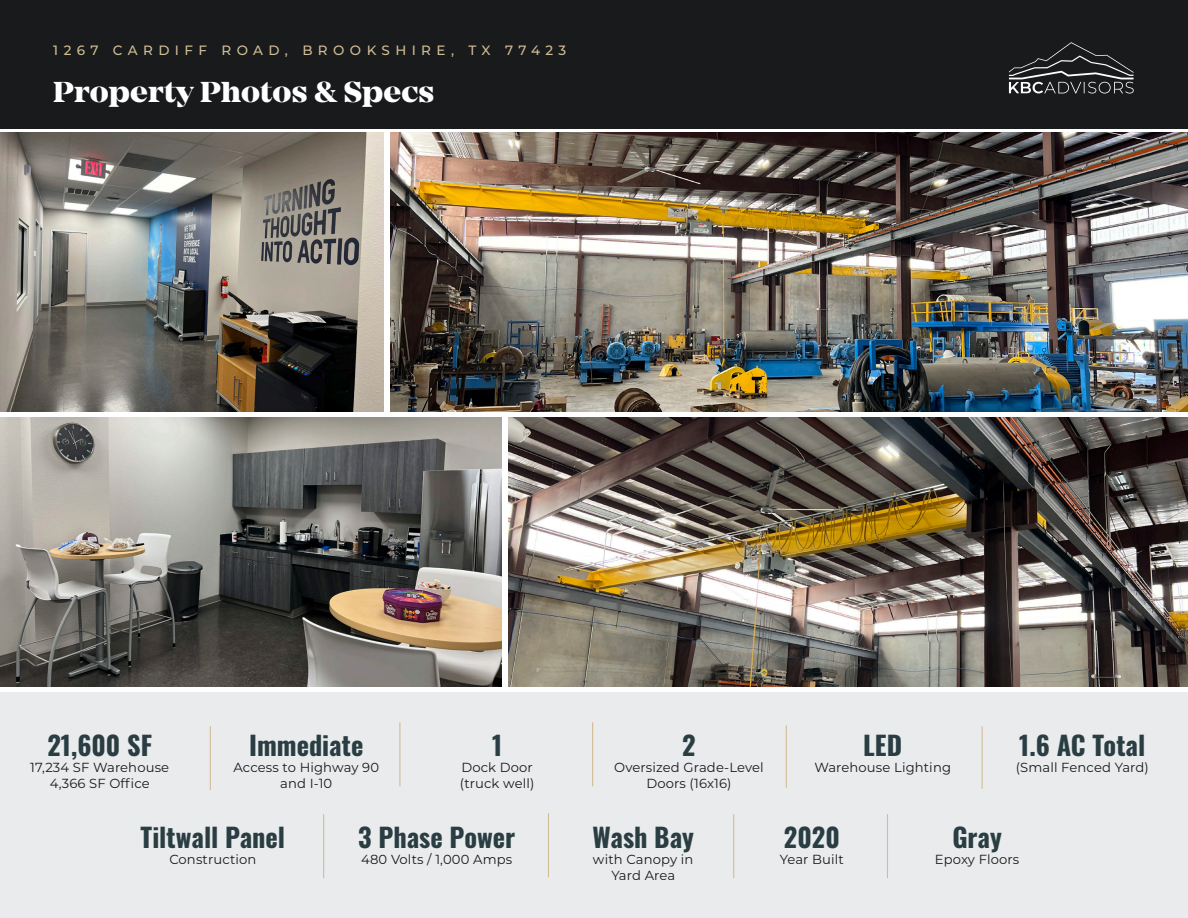
<style>
.page{position:relative;width:1188px;height:918px;background:#fff}
.page>*{position:absolute;margin:0;border:0;box-sizing:border-box;transform-origin:0 0}
.t1{font:800 30px "Mirador";color:#fff}
.Infographic_Text_Small_Montserrat{font:700 26.25px "Oswald";color:#293d42}
.t2{font:500 13.5px "Montserrat";letter-spacing:.4em;color:#d1bd94}
.Infographic_Text_Small_Montserrat-2{font:13.2px/15.8px "Montserrat";letter-spacing:.01em;color:#181a1b;text-align:center}
</style>
<div class="page">
<div style="left:0;top:692px;width:1188px;height:226px;background:#e9ebec"></div>
<hr style="left:592px;top:722px;width:1px;height:64px;background:#d1bd94">
<hr style="left:399px;top:722px;width:1px;height:64px;background:#d1bd94">
<hr style="left:210px;top:726px;width:1px;height:64px;background:#d1bd94">
<div style="left:0;top:0;width:1188px;height:129px;background:#181a1b"></div>
<svg style="left:1009px;top:42px;width:125px;height:52px"></svg>
<img style="left:0;top:133px;width:383px;height:278px">
<img style="left:391px;top:133px;width:797px;height:278px">
<img style="left:0;top:417px;width:502px;height:270px">
<img style="left:509px;top:417px;width:679px;height:270px">
<hr style="left:786px;top:726px;width:1px;height:62px;background:#d1bd94">
<hr style="left:982px;top:727px;width:1px;height:62px;background:#d1bd94">
<hr style="left:733px;top:814px;width:1px;height:64px;background:#d1bd94">
<hr style="left:548px;top:813px;width:1px;height:64px;background:#d1bd94">
<hr style="left:323px;top:814px;width:1px;height:64px;background:#d1bd94">
<hr style="left:887px;top:814px;width:1px;height:64px;background:#d1bd94">
<p class="t2" style="left:53px;top:41px;width:515px">1267 CARDIFF ROAD, BROOKSHIRE, TX 77423</p>
<p class="t1" style="left:53px;top:74px;width:382px">Property Photos &amp; Specs</p>
<p class="Infographic_Text_Small_Montserrat" style="left:47px;top:732px;width:106px">21,600 SF</p>
<p class="Infographic_Text_Small_Montserrat-2" style="left:30px;top:759px;width:140px">17,234 SF Warehouse<br>4,366 SF Office</p>
<p class="Infographic_Text_Small_Montserrat" style="left:249px;top:732px;width:116px">Immediate</p>
<p class="Infographic_Text_Small_Montserrat-2" style="left:233px;top:759px;width:147px">Access to Highway 90 and I-10</p>
<p class="Infographic_Text_Small_Montserrat" style="left:492px;top:732px;width:12px">1</p>
<p class="Infographic_Text_Small_Montserrat-2" style="left:461px;top:759px;width:73px">Dock Door</p>
<p class="Infographic_Text_Small_Montserrat-2" style="left:460px;top:775px;width:76px">(truck well)</p>
<p class="Infographic_Text_Small_Montserrat" style="left:141px;top:824px;width:146px">Tiltwall Panel</p>
<p class="Infographic_Text_Small_Montserrat-2" style="left:169px;top:851px;width:89px">Construction</p>
<p class="Infographic_Text_Small_Montserrat" style="left:358px;top:824px;width:159px">3 Phase Power</p>
<p class="Infographic_Text_Small_Montserrat-2" style="left:361px;top:851px;width:153px">480 Volts / 1,000 Amps</p>
<p class="Infographic_Text_Small_Montserrat" style="left:682px;top:732px;width:15px">2</p>
<p class="Infographic_Text_Small_Montserrat-2" style="left:614px;top:759px;width:151px">Oversized Grade-Level<br>Doors (16x16)</p>
<p class="Infographic_Text_Small_Montserrat" style="left:592px;top:824px;width:103px">Wash Bay</p>
<p class="Infographic_Text_Small_Montserrat-2" style="left:593px;top:851px;width:102px">with Canopy in<br>Yard Area</p>
<p class="Infographic_Text_Small_Montserrat" style="left:863px;top:732px;width:40px">LED</p>
<p class="Infographic_Text_Small_Montserrat-2" style="left:814px;top:759px;width:138px">Warehouse Lighting</p>
<p class="Infographic_Text_Small_Montserrat" style="left:1019px;top:732px;width:128px">1.6 AC Total</p>
<p class="Infographic_Text_Small_Montserrat-2" style="left:1016px;top:759px;width:135px">(Small Fenced Yard)</p>
<p class="Infographic_Text_Small_Montserrat" style="left:784px;top:824px;width:57px">2020</p>
<p class="Infographic_Text_Small_Montserrat-2" style="left:780px;top:851px;width:66px">Year Built</p>
<p class="Infographic_Text_Small_Montserrat" style="left:952px;top:824px;width:51px">Gray</p>
<p class="Infographic_Text_Small_Montserrat-2" style="left:935px;top:851px;width:86px">Epoxy Floors</p>
</div>
